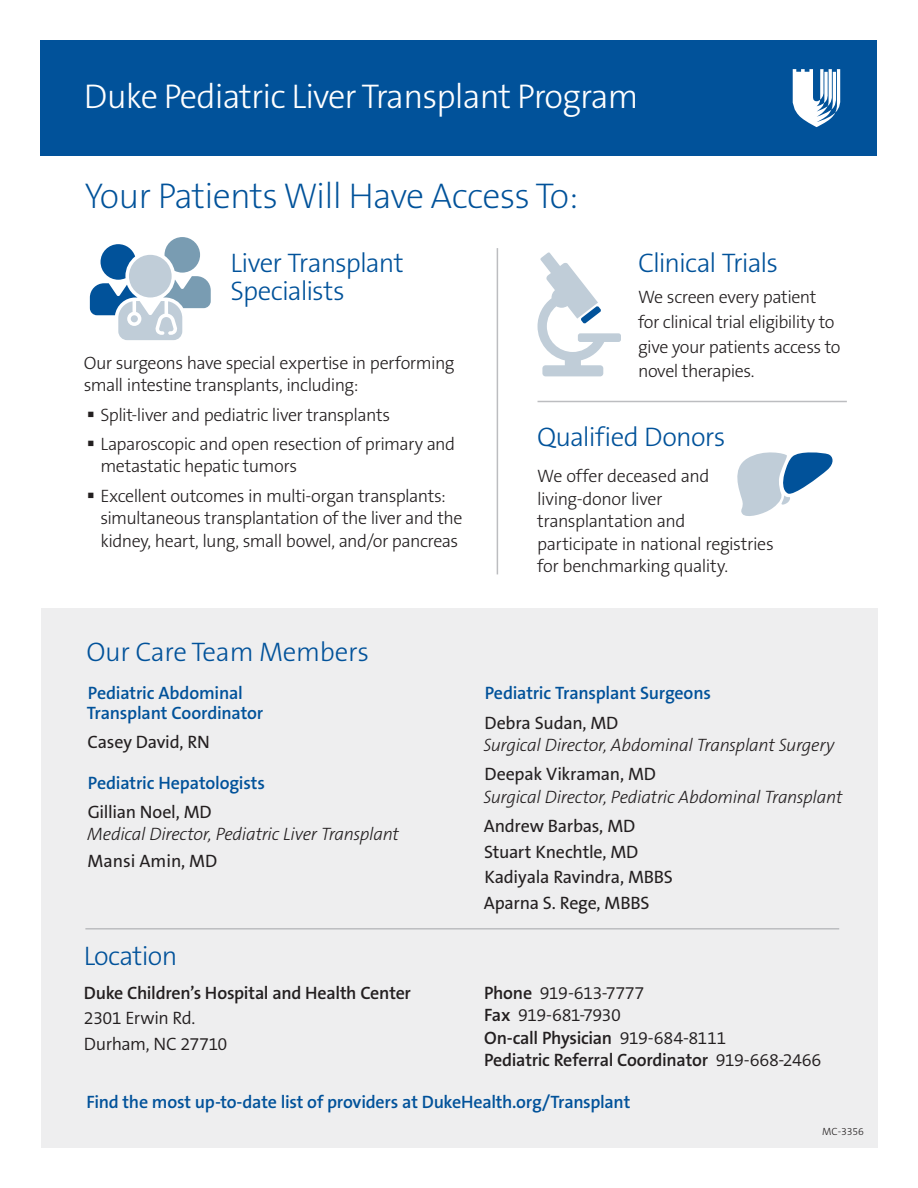
<style>
.page{position:relative;width:918px;height:1188px;background:#fff}
.page>*{position:absolute;margin:0;border:0;box-sizing:border-box;transform-origin:0 0}
.t1{font:200 36px "The Sans B W2";letter-spacing:-.02em;color:#01529a}
.t2{font:300 34.5px "The Sans B W3";letter-spacing:-.025em;color:#fff}
.t3{font:300 27px/28.5px "The Sans B W3";letter-spacing:-.025em;color:#01529a}
.t4{font:300 18px/22.5px "The Sans B W3";letter-spacing:-.025em;color:#231f20}
.t5{font:600 18px/19.5px "The Sans B W6";letter-spacing:-.015em;color:#01529a}
.t6{font:18px "The Sans B W5 Plain";letter-spacing:-.015em;color:#231f20}
.t7{font:italic 300 18px "The Sans B W3";letter-spacing:-.02em;color:#231f20}
.t8{font:600 18px "The Sans B W6";letter-spacing:-.02em;color:#231f20}
.t9{font:300 18px "The Sans B W4";letter-spacing:-.03em;color:#231f20}
.t10{font:300 10.5px "The Sans B W3";letter-spacing:-.005em;color:#231f20}
.s1{font-family:"The Sans B W6";font-weight:600}
.s2{font-family:"The Sans B W4";font-weight:300}
</style>
<div class="page">
<div style="left:41px;top:609px;width:836px;height:539px;background:#eeeeef"></div>
<div style="left:40px;top:40px;width:838px;height:116px;background:#01529a"></div>
<svg style="left:793px;top:69px;width:47px;height:58px"></svg>
<hr style="left:497px;top:248px;width:1px;height:326px;background:#bcbdc0">
<svg style="left:538px;top:252px;width:83px;height:124px"></svg>
<hr style="left:538px;top:401px;width:309px;height:1px;background:#bcbdc0">
<svg style="left:90px;top:237px;width:121px;height:103px"></svg>
<svg style="left:737px;top:452px;width:96px;height:64px"></svg>
<hr style="left:85px;top:928px;width:754px;height:2px;background:#bcbdc0">
<h2 class="t2" style="left:84px;top:74px;width:556px">Duke Pediatric Liver Transplant Program</h2>
<h2 class="t1" style="left:85px;top:173px;width:495px">Your Patients Will Have Access To:</h2>
<h3 class="t3" style="left:231px;top:248px;width:174px">Liver Transplant<br>Specialists</h3>
<p class="t4" style="left:84px;top:352px;width:372px">Our surgeons have special expertise in performing small intestine transplants, including:</p>
<p class="t4" style="left:87px;top:403px;width:305px">▪ Split-liver and pediatric liver transplants</p>
<p class="t4" style="left:100px;top:433px;width:356px;text-indent:-14px">▪ Laparoscopic and open resection of primary and metastatic hepatic tumors</p>
<p class="t4" style="left:100px;top:484px;width:364px;text-indent:-14px">▪ Excellent outcomes in multi-organ transplants: simultaneous transplantation of the liver and the kidney, heart, lung, small bowel, and/or pancreas</p>
<h3 class="t3" style="left:638px;top:249px;width:141px">Clinical Trials</h3>
<p class="t4" style="left:638px;top:285px;width:204px;line-height:24.8px">We screen every patient for clinical trial eligibility to give your patients access to novel therapies.</p>
<h3 class="t3" style="left:537px;top:423px;width:190px">Qualified Donors</h3>
<p class="t4" style="left:537px;top:465px;width:238px">We offer deceased and living-donor liver transplantation and<br>participate in national registries for benchmarking quality.</p>
<h3 class="t3" style="left:86px;top:637px;width:284px">Our Care Team Members</h3>
<h4 class="t5" style="left:87px;top:684px;width:178px">Pediatric Abdominal<br>Transplant Coordinator</h4>
<p class="t6" style="left:88px;top:731px;width:124px">Casey David, RN</p>
<h4 class="t5" style="left:88px;top:773px;width:179px">Pediatric Hepatologists</h4>
<p class="t6" style="left:88px;top:800px;width:126px">Gillian Noel, MD</p>
<p class="t7" style="left:87px;top:824px;width:313px">Medical Director, Pediatric Liver Transplant</p>
<p class="t6" style="left:88px;top:849px;width:131px">Mansi Amin, MD</p>
<h4 class="t5" style="left:485px;top:684px;width:228px">Pediatric Transplant Surgeons</h4>
<p class="t6" style="left:485px;top:711px;width:135px">Debra Sudan, MD</p>
<p class="t7" style="left:483px;top:735px;width:353px">Surgical Director, Abdominal Transplant Surgery</p>
<p class="t6" style="left:485px;top:763px;width:173px">Deepak Vikraman, MD</p>
<p class="t7" style="left:483px;top:786px;width:361px">Surgical Director, Pediatric Abdominal Transplant</p>
<p class="t6" style="left:484px;top:815px;width:153px">Andrew Barbas, MD</p>
<p class="t6" style="left:484px;top:840px;width:156px">Stuart Knechtle, MD</p>
<p class="t6" style="left:485px;top:866px;width:190px">Kadiyala Ravindra, MBBS</p>
<p class="t6" style="left:484px;top:891px;width:167px">Aparna S. Rege, MBBS</p>
<h3 class="t3" style="left:84px;top:942px;width:95px">Location</h3>
<p class="t8" style="left:84px;top:981px;width:329px">Duke Children’s Hospital and Health Center</p>
<p class="t9" style="left:84px;top:1007px;width:113px">2301 Erwin Rd.</p>
<p class="t9" style="left:84px;top:1032px;width:145px">Durham, NC 27710</p>
<p class="t9" style="left:484px;top:981px;width:162px"><span class="s1">Phone</span> 919-613-7777</p>
<p class="t9" style="left:484px;top:1004px;width:138px"><span class="s1">Fax</span> 919-681-7930</p>
<p class="t8" style="left:484px;top:1026px;width:244px">On-call Physician <span class="s2">919-684-8111</span></p>
<p class="t8" style="left:484px;top:1049px;width:339px">Pediatric Referral Coordinator <span class="s2">919-668-2466</span></p>
<p class="t5" style="left:86px;top:1092px;width:546px">Find the most up-to-date list of providers at DukeHealth.org/Transplant</p>
<p class="t10" style="left:822px;top:1124px;width:43px">MC-3356</p>
</div>
